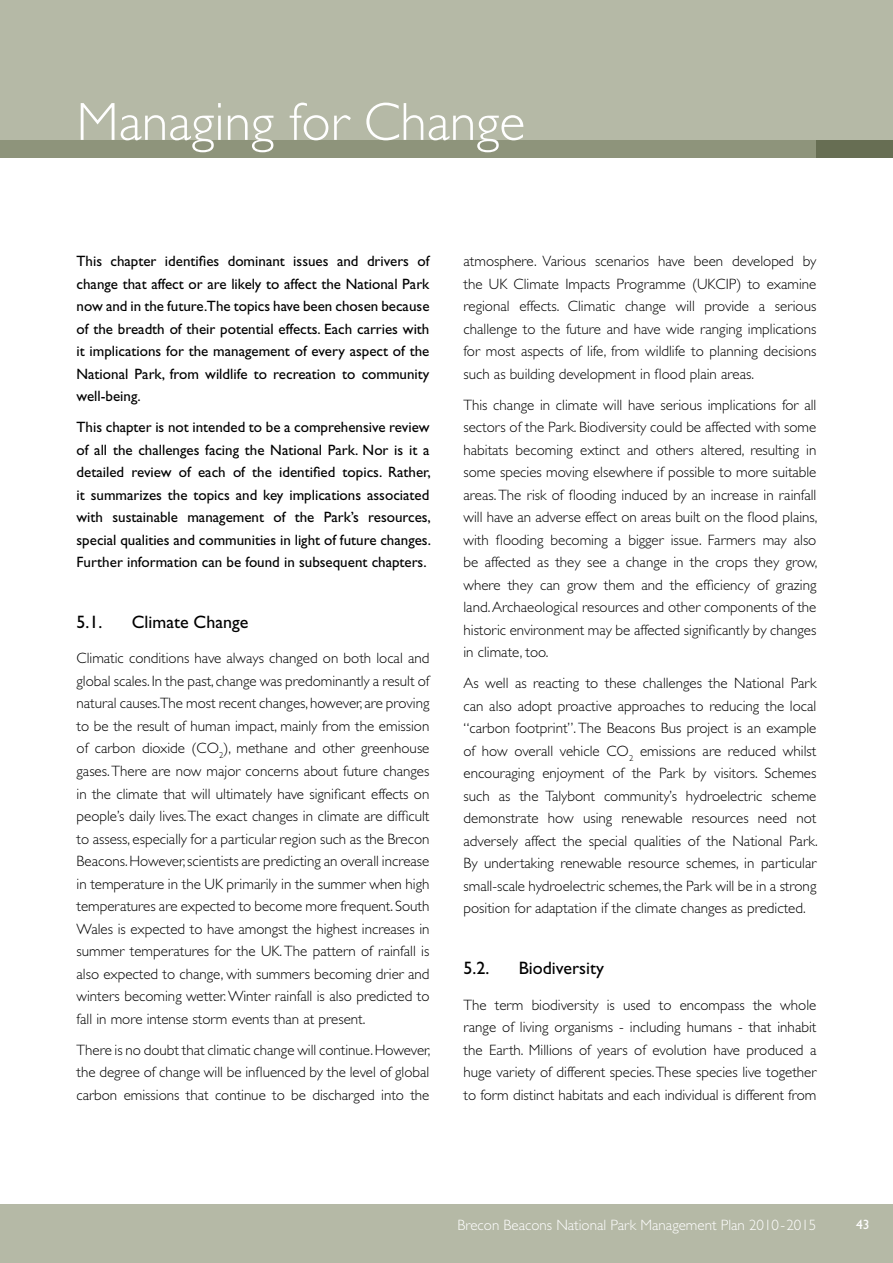
<style>
.page{position:relative;width:893px;height:1263px;background:#fff}
.page>*{position:absolute;margin:0;border:0;box-sizing:border-box;transform-origin:0 0}
.t1{font:300 54px "Gill Sans";color:#fff}
.t2{font:18px "Gill Sans";color:#000}
.t3{font:300 15px/22.5px "Gill Sans";color:#000;text-align:justify}
.t4{font:15px/22.5px "Gill Sans";color:#000;text-align:justify}
.t5{font:300 15px "Gill Sans";color:#fff}
.t6{font:13.5px "Gill Sans";color:#fff}
</style>
<div class="page">
<div style="left:0;top:1205px;width:893px;height:58px;background:#b5b9a6"></div>
<svg style="left:0;top:0;width:893px;height:157px;background:#b0b4a0"></svg>
<h1 class="t1" style="left:77px;top:91px;width:450px">Managing for Change</h1>
<p class="t4" style="left:77px;top:250px;width:354px">This chapter identifies dominant issues and drivers of change that affect or are likely to affect the National Park now and in the future.The topics have been chosen because of the breadth of their potential effects. Each carries with it implications for the management of every aspect of the National Park, from wildlife to recreation to community well-being.</p>
<p class="t4" style="left:77px;top:416px;width:356px">This chapter is not intended to be a comprehensive review of all the challenges facing the National Park. Nor is it a detailed review of each of the identified topics. Rather, it summarizes the topics and key implications associated with sustainable management of the Park’s resources, special qualities and communities in light of future changes.<br>Further information can be found in subsequent chapters.</p>
<p class="t2" style="left:77px;top:612px;width:27px">5.1.</p>
<p class="t2" style="left:132px;top:612px;width:118px">Climate Change</p>
<p class="t3" style="left:77px;top:647px;width:354px">Climatic conditions have always changed on both local and global scales. In the past, change was predominantly a result of natural causes.The most recent changes, however, are proving to be the result of human impact, mainly from the emission of carbon dioxide (CO<sub>2</sub>), methane and other greenhouse gases. There are now major concerns about future changes in the climate that will ultimately have significant effects on people’s daily lives. The exact changes in climate are difficult to assess, especially for a particular region such as the Brecon Beacons. However, scientists are predicting an overall increase in temperature in the UK primarily in the summer when high temperatures are expected to become more frequent. South Wales is expected to have amongst the highest increases in summer temperatures for the UK. The pattern of rainfall is also expected to change, with summers becoming drier and winters becoming wetter. Winter rainfall is also predicted to fall in more intense storm events than at present.</p>
<p class="t3" style="left:77px;top:1038px;width:356px">There is no doubt that climatic change will continue. However, the degree of change will be influenced by the level of global carbon emissions that continue to be discharged into the</p>
<p class="t3" style="left:463px;top:250px;width:354px">atmosphere. Various scenarios have been developed by the UK Climate Impacts Programme (UKCIP) to examine regional effects. Climatic change will provide a serious challenge to the future and have wide ranging implications for most aspects of life, from wildlife to planning decisions such as building development in flood plain areas.</p>
<p class="t3" style="left:463px;top:394px;width:356px">This change in climate will have serious implications for all sectors of the Park. Biodiversity could be affected with some habitats becoming extinct and others altered, resulting in some species moving elsewhere if possible to more suitable areas. The risk of flooding induced by an increase in rainfall will have an adverse effect on areas built on the flood plains, with flooding becoming a bigger issue. Farmers may also be affected as they see a change in the crops they grow, where they can grow them and the efficiency of grazing land. Archaeological resources and other components of the historic environment may be affected significantly by changes in climate, too.</p>
<p class="t3" style="left:463px;top:672px;width:356px">As well as reacting to these challenges the National Park can also adopt proactive approaches to reducing the local “carbon footprint”. The Beacons Bus project is an example of how overall vehicle CO<sub>2</sub> emissions are reduced whilst encouraging enjoyment of the Park by visitors. Schemes such as the Talybont community’s hydroelectric scheme demonstrate how using renewable resources need not adversely affect the special qualities of the National Park.<br>By undertaking renewable resource schemes, in particular small-scale hydroelectric schemes, the Park will be in a strong position for adaptation if the climate changes as predicted.</p>
<p class="t2" style="left:463px;top:958px;width:27px">5.2.</p>
<p class="t2" style="left:519px;top:958px;width:87px">Biodiversity</p>
<p class="t3" style="left:463px;top:993px;width:354px">The term biodiversity is used to encompass the whole range of living organisms - including humans - that inhabit the Earth. Millions of years of evolution have produced a huge variety of different species. These species live together to form distinct habitats and each individual is different from</p>
<p class="t5" style="left:457px;top:1217px;width:360px">Brecon Beacons National Park Management Plan 2010-2015</p>
<p class="t6" style="left:856px;top:1216px;width:15px">43</p>
</div>
